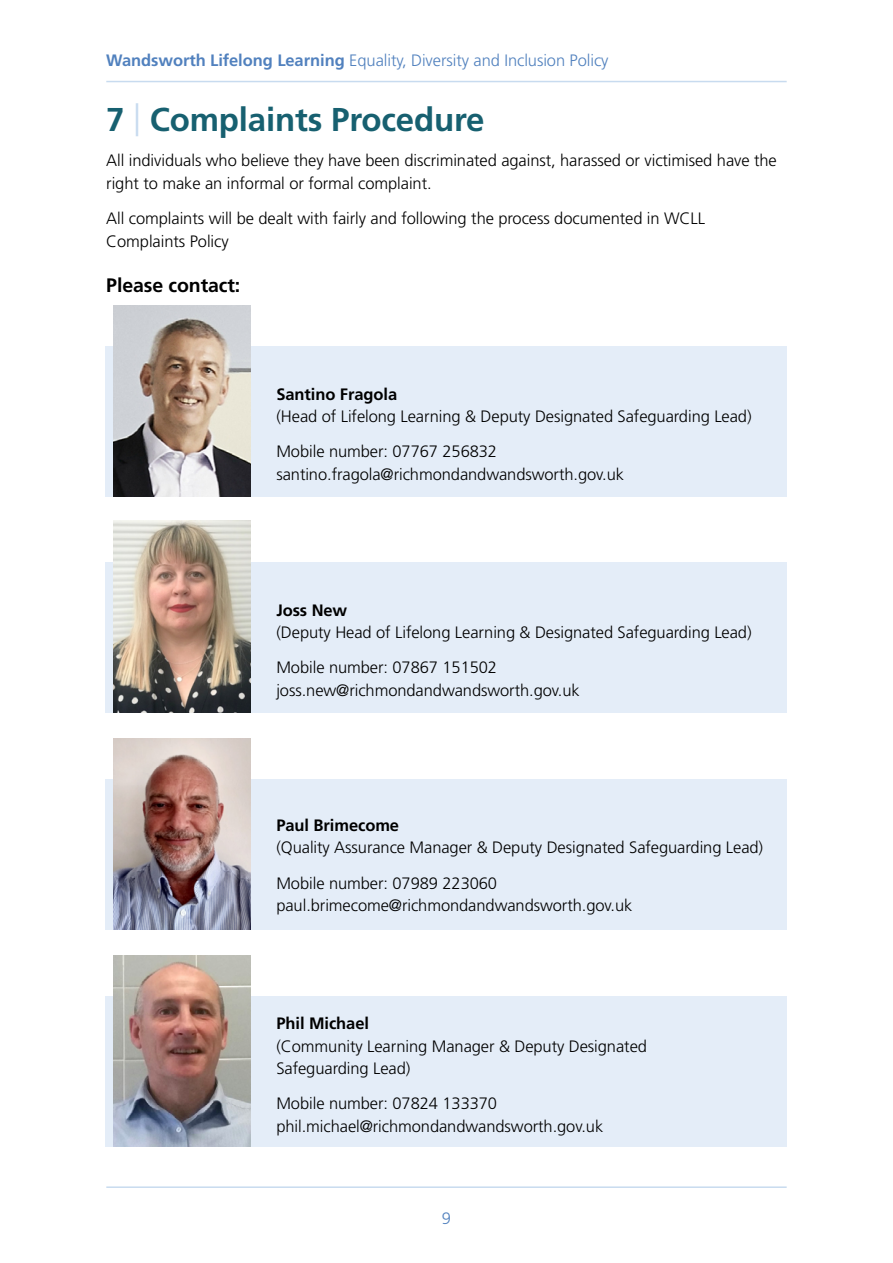
<style>
.page{position:relative;width:893px;height:1263px;background:#fff}
.page>*{position:absolute;margin:0;border:0;box-sizing:border-box;transform-origin:0 0}
.t1{font:700 33px "Frutiger LT";letter-spacing:-.005em;color:#176070}
.t2{font:700 19.5px "Frutiger LT";letter-spacing:-.005em;color:#000}
.t3{font:300 16.5px/22.5px "Frutiger LT";letter-spacing:-.005em;color:#000}
.t4{font:300 16.5px "Frutiger LT";letter-spacing:-.005em;color:#5181be}
.t5{font:700 16.5px "Frutiger LT";letter-spacing:-.005em;color:#000}
.s1{font-weight:700}
.s2{font-weight:300;color:#c8dbef}
</style>
<div class="page">
<hr style="left:106px;top:1186px;width:681px;height:2px;background:#c8dbef">
<hr style="left:106px;top:81px;width:681px;height:1px;background:#c8dbef">
<div style="left:105px;top:347px;width:682px;height:150px;background:#e4edf8"></div>
<div style="left:105px;top:562px;width:682px;height:150px;background:#e4edf8"></div>
<div style="left:105px;top:779px;width:682px;height:150px;background:#e4edf8"></div>
<div style="left:105px;top:996px;width:682px;height:151px;background:#e4edf8"></div>
<img style="left:113px;top:305px;width:137px;height:192px">
<img style="left:113px;top:521px;width:137px;height:191px">
<img style="left:113px;top:738px;width:137px;height:191px">
<img style="left:114px;top:955px;width:136px;height:192px">
<p class="t4" style="left:106px;top:50px;width:504px"><span class="s1">Wandsworth Lifelong Learning</span> Equality, Diversity and Inclusion Policy</p>
<h1 class="t1" style="left:106px;top:100px;width:380px">7 <span class="s2">|</span> Complaints Procedure</h1>
<p class="t3" style="left:106px;top:150px;width:672px">All individuals who believe they have been discriminated against, harassed or victimised have the right to make an informal or formal complaint.</p>
<p class="t3" style="left:106px;top:207px;width:600px">All complaints will be dealt with fairly and following the process documented in WCLL<br>Complaints Policy</p>
<p class="t2" style="left:106px;top:274px;width:136px">Please contact:</p>
<p class="t5" style="left:276px;top:384px;width:122px">Santino Fragola</p>
<p class="t3" style="left:276px;top:399px;width:477px;line-height:35.2px">(Head of Lifelong Learning &amp; Deputy Designated Safeguarding Lead)<br>Mobile number: 07767 256832</p>
<p class="t3" style="left:276px;top:463px;width:349px">santino.fragola@richmondandwandsworth.gov.uk</p>
<p class="t5" style="left:276px;top:600px;width:72px">Joss New</p>
<p class="t3" style="left:276px;top:615px;width:477px;line-height:35.2px">(Deputy Head of Lifelong Learning &amp; Designated Safeguarding Lead)<br>Mobile number: 07867 151502</p>
<p class="t3" style="left:276px;top:679px;width:305px">joss.new@richmondandwandsworth.gov.uk</p>
<p class="t5" style="left:276px;top:815px;width:124px">Paul Brimecome</p>
<p class="t3" style="left:276px;top:830px;width:488px;line-height:35.2px">(Quality Assurance Manager &amp; Deputy Designated Safeguarding Lead)<br>Mobile number: 07989 223060</p>
<p class="t3" style="left:276px;top:894px;width:358px">paul.brimecome@richmondandwandsworth.gov.uk</p>
<p class="t5" style="left:276px;top:1014px;width:94px">Phil Michael</p>
<p class="t3" style="left:276px;top:1035px;width:372px">(Community Learning Manager &amp; Deputy Designated<br>Safeguarding Lead)</p>
<p class="t3" style="left:276px;top:1092px;width:328px">Mobile number: 07824 133370 phil.michael@richmondandwandsworth.gov.uk</p>
<p class="t4" style="left:442px;top:1209px;width:11px">9</p>
</div>
